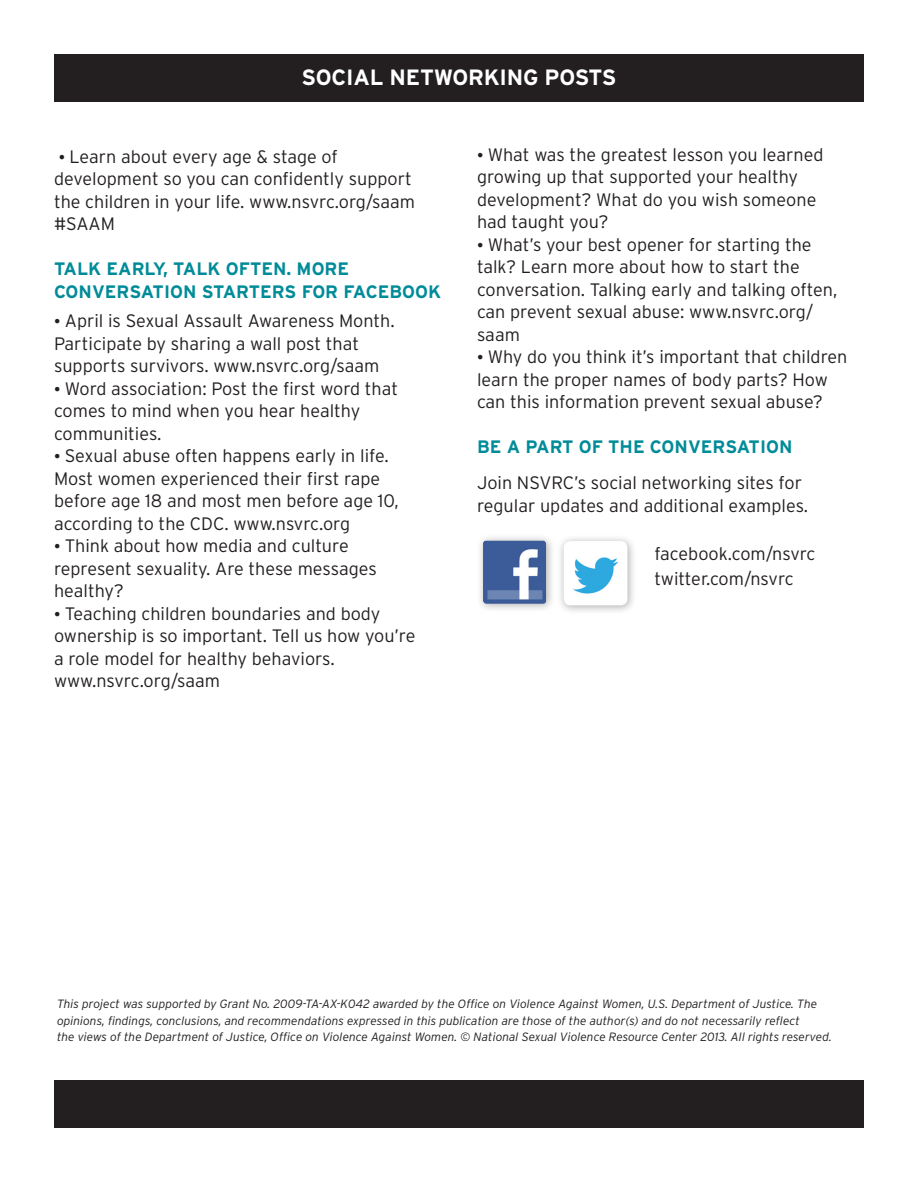
<style>
.page{position:relative;width:918px;height:1188px;background:#fff}
.page>*{position:absolute;margin:0;border:0;box-sizing:border-box;transform-origin:0 0}
.t1{font:700 22.2px "Interstate";letter-spacing:-.01em;color:#fff}
.RESOURCE_Contents{font:300 18px/22.5px "Interstate";color:#231f20}
.t2{font:700 18px/22.5px "Interstate";color:#008b98}
.t3{font:italic 300 12px/16.5px "Interstate";color:#231f20}
.s1{font-family:"Times New Roman";font-weight:400}
</style>
<div class="page">
<div style="left:54px;top:54px;width:810px;height:48px;background:#231f20"></div>
<div style="left:54px;top:1080px;width:810px;height:48px;background:#231f20"></div>
<div style="left:476px;top:534px;width:79px;height:79px;background:#231f20;opacity:.35"></div>
<img style="left:483px;top:541px;width:63px;height:63px">
<div style="left:557px;top:534px;width:80px;height:81px;background:#231f20;opacity:.35"></div>
<div style="left:564px;top:541px;width:63px;height:64px;background:#fff;border-radius:7px"></div>
<img style="left:573px;top:557px;width:45px;height:37px">
<p class="t1" style="left:302px;top:64px;width:316px">SOCIAL NETWORKING POSTS</p>
<p class="RESOURCE_Contents" style="left:54px;top:145px;width:363px"><span class="s1">•</span> Learn about every age &amp; stage of development so you can confidently support the children in your life. www.nsvrc.org/saam #SAAM</p>
<p class="t2" style="left:54px;top:258px;width:389px">TALK EARLY, TALK OFTEN. MORE<br>CONVERSATION STARTERS FOR FACEBOOK</p>
<p class="RESOURCE_Contents" style="left:54px;top:309px;width:342px"><span class="s1">•</span> April is Sexual Assault Awareness Month.<br>Participate by sharing a wall post that supports survivors. www.nsvrc.org/saam</p>
<p class="RESOURCE_Contents" style="left:54px;top:377px;width:346px"><span class="s1">•</span> Word association: Post the first word that comes to mind when you hear healthy communities.</p>
<p class="RESOURCE_Contents" style="left:54px;top:444px;width:346px"><span class="s1">•</span> Sexual abuse often happens early in life.<br>Most women experienced their first rape before age 18 and most men before age 10, according to the CDC. www.nsvrc.org</p>
<p class="RESOURCE_Contents" style="left:54px;top:534px;width:324px"><span class="s1">•</span> Think about how media and culture represent sexuality. Are these messages healthy?</p>
<p class="RESOURCE_Contents" style="left:54px;top:602px;width:363px"><span class="s1">•</span> Teaching children boundaries and body ownership is so important. Tell us how you’re a role model for healthy behaviors.</p>
<p class="RESOURCE_Contents" style="left:54px;top:669px;width:168px">www.nsvrc.org/saam</p>
<p class="RESOURCE_Contents" style="left:477px;top:143px;width:348px"><span class="s1">•</span> What was the greatest lesson you learned growing up that supported your healthy development? What do you wish someone had taught you?</p>
<p class="RESOURCE_Contents" style="left:477px;top:233px;width:362px"><span class="s1">•</span> What’s your best opener for starting the talk? Learn more about how to start the conversation. Talking early and talking often, can prevent sexual abuse: www.nsvrc.org/ saam</p>
<p class="RESOURCE_Contents" style="left:477px;top:346px;width:372px"><span class="s1">•</span> Why do you think it’s important that children learn the proper names of body parts? How can this information prevent sexual abuse?</p>
<p class="t2" style="left:477px;top:436px;width:317px">BE A PART OF THE CONVERSATION</p>
<p class="RESOURCE_Contents" style="left:477px;top:472px;width:333px">Join NSVRC’s social networking sites for regular updates and additional examples.</p>
<p class="RESOURCE_Contents" style="left:654px;top:542px;width:163px">facebook.com/nsvrc</p>
<p class="RESOURCE_Contents" style="left:654px;top:568px;width:141px">twitter.com/nsvrc</p>
<p class="t3" style="left:57px;top:996px;width:776px">This project was supported by Grant No. 2009-TA-AX-K042 awarded by the Office on Violence Against Women, U.S. Department of Justice. The opinions, findings, conclusions, and recommendations expressed in this publication are those of the author(s) and do not necessarily reflect<br>the views of the Department of Justice, Office on Violence Against Women. © National Sexual Violence Resource Center 2013. All rights reserved.</p>
</div>
